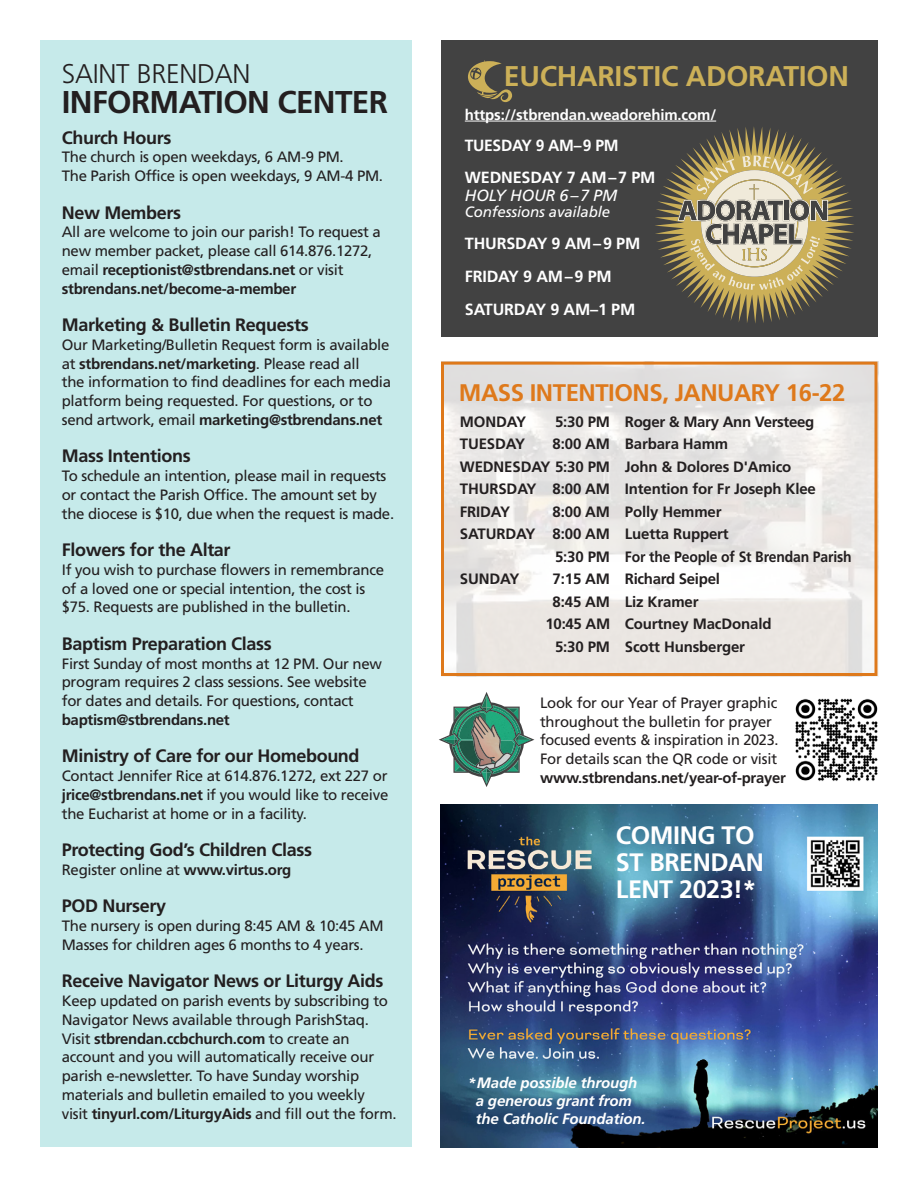
<style>
.page{position:relative;width:918px;height:1188px;background:#fff}
.page>*{position:absolute;margin:0;border:0;box-sizing:border-box;transform-origin:0 0}
.t1{font:700 31.5px "Frutiger LT Std";letter-spacing:-.02em;color:#231f20}
.t2{font:700 28.5px "Frutiger LT Std";letter-spacing:-.01em;color:#ccb058}
.t3{font:300 27px "Frutiger LT Std";letter-spacing:-.01em;color:#231f20}
.t4{font:700 25.2px "Frutiger LT Std";letter-spacing:-.02em;color:#fff}
.t5{font:700 24px "Frutiger LT Std";letter-spacing:-.02em;color:#de791b}
.t6{font:700 18px "Frutiger LT Std";letter-spacing:-.02em;color:#231f20}
.t7{font:700 16.2px "Frutiger LT Std";letter-spacing:-.01em;color:#fff}
.t8{font:italic 16.2px "Frutiger LT Std";letter-spacing:-.01em;color:#fff}
.t9{font:15px/18.8px "Frutiger LT Std";letter-spacing:-.02em;color:#231f20}
.t10{font:700 15px/18.8px "Frutiger LT Std";letter-spacing:-.01em;color:#231f20}
.t11{font:italic 700 15px "Frutiger LT Std";letter-spacing:-.01em;color:#fff}
.t12{font:700 15px "Frutiger LT Std";letter-spacing:-.01em;color:#fff}
.t13{font:italic 15px "Frutiger LT Std";letter-spacing:-.01em;color:#fff}
.s1{font-weight:400}
.s2{font-weight:700}
</style>
<div class="page">
<img style="left:445px;top:366px;width:429px;height:306px">
<div style="left:40px;top:40px;width:372px;height:1108px;background:#c6eaea"></div>
<div style="left:441px;top:362px;width:437px;height:314px;border:3px solid #de791b"></div>
<div style="left:441px;top:40px;width:437px;height:297px;background:#424242"></div>
<hr style="left:465px;top:121px;width:251px;height:1px;background:#fff">
<svg style="left:655px;top:127px;width:199px;height:196px"></svg>
<img style="left:795px;top:698px;width:83px;height:83px">
<svg style="left:439px;top:692px;width:95px;height:95px"></svg>
<svg style="left:468px;top:60px;width:44px;height:42px"></svg>
<img style="left:441px;top:804px;width:437px;height:344px">
<p class="t3" style="left:62px;top:58px;width:190px">SAINT BRENDAN</p>
<p class="t1" style="left:62px;top:84px;width:328px">INFORMATION CENTER</p>
<p class="t6" style="left:62px;top:127px;width:111px">Church Hours</p>
<p class="t9" style="left:62px;top:148px;width:283px">The church is open weekdays, 6 AM-9 PM.</p>
<p class="t9" style="left:62px;top:167px;width:323px">The Parish Office is open weekdays, 9 AM-4 PM.</p>
<p class="t6" style="left:62px;top:202px;width:121px">New Members</p>
<p class="t9" style="left:62px;top:223px;width:321px">All are welcome to join our parish! To request a</p>
<p class="t9" style="left:62px;top:242px;width:312px">new member packet, please call 614.876.1272,</p>
<p class="t10" style="left:62px;top:260px;width:283px"><span class="s1">email</span> receptionist@stbrendans.net <span class="s1">or visit</span></p>
<p class="t10" style="left:62px;top:279px;width:236px">stbrendans.net/become-a-member</p>
<p class="t6" style="left:62px;top:314px;width:248px">Marketing &amp; Bulletin Requests</p>
<p class="t9" style="left:62px;top:335px;width:329px">Our Marketing/Bulletin Request form is available</p>
<p class="t9" style="left:62px;top:354px;width:331px">at <span class="s2">stbrendans.net/marketing</span>. Please read all<br>the information to find deadlines for each media platform being requested. For questions, or to</p>
<p class="t10" style="left:62px;top:410px;width:322px"><span class="s1">send artwork, email</span> marketing@stbrendans.net</p>
<p class="t6" style="left:62px;top:446px;width:130px">Mass Intentions</p>
<p class="t9" style="left:62px;top:467px;width:326px">To schedule an intention, please mail in requests</p>
<p class="t9" style="left:62px;top:485px;width:317px">or contact the Parish Office. The amount set by</p>
<p class="t9" style="left:62px;top:504px;width:334px">the diocese is $10, due when the request is made.</p>
<p class="t6" style="left:62px;top:539px;width:170px">Flowers for the Altar</p>
<p class="t9" style="left:62px;top:560px;width:324px">If you wish to purchase flowers in remembrance</p>
<p class="t9" style="left:62px;top:579px;width:305px">of a loved one or special intention, the cost is</p>
<p class="t9" style="left:62px;top:598px;width:290px">$75. Requests are published in the bulletin.</p>
<p class="t6" style="left:62px;top:633px;width:212px">Baptism Preparation Class</p>
<p class="t9" style="left:62px;top:654px;width:322px">First Sunday of most months at 12 PM. Our new program requires 2 class sessions. See website for dates and details. For questions, contact <span class="s2">baptism@stbrendans.net</span></p>
<p class="t6" style="left:62px;top:746px;width:299px">Ministry of Care for our Homebound</p>
<p class="t9" style="left:62px;top:767px;width:328px">Contact Jennifer Rice at 614.876.1272, ext 227 or <span class="s2">jrice@stbrendans.net</span> if you would like to receive</p>
<p class="t9" style="left:62px;top:804px;width:247px">the Eucharist at home or in a facility.</p>
<p class="t6" style="left:62px;top:839px;width:252px">Protecting God’s Children Class</p>
<p class="t9" style="left:62px;top:860px;width:231px">Register online at <span class="s2">www.virtus.org</span></p>
<p class="t6" style="left:62px;top:896px;width:106px">POD Nursery</p>
<p class="t9" style="left:62px;top:917px;width:323px">The nursery is open during 8:45 AM &amp; 10:45 AM</p>
<p class="t9" style="left:62px;top:935px;width:303px">Masses for children ages 6 months to 4 years.</p>
<p class="t6" style="left:62px;top:971px;width:323px">Receive Navigator News or Liturgy Aids</p>
<p class="t9" style="left:62px;top:992px;width:328px">Keep updated on parish events by subscribing to<br>Navigator News available through ParishStaq.</p>
<p class="t10" style="left:62px;top:1029px;width:290px"><span class="s1">Visit</span> stbrendan.ccbchurch.com <span class="s1">to create an</span></p>
<p class="t9" style="left:62px;top:1048px;width:314px">account and you will automatically receive our</p>
<p class="t9" style="left:62px;top:1067px;width:299px">parish e-newsletter. To have Sunday worship</p>
<p class="t9" style="left:62px;top:1085px;width:305px">materials and bulletin emailed to you weekly</p>
<p class="t9" style="left:62px;top:1104px;width:336px">visit <span class="s2">tinyurl.com/LiturgyAids</span> and fill out the form.</p>
<p class="t2" style="left:504px;top:59px;width:347px">EUCHARISTIC ADORATION</p>
<p class="t12" style="left:465px;top:106px;width:253px">https://stbrendan.weadorehim.com/</p>
<p class="t7" style="left:465px;top:136px;width:155px">TUESDAY 9 AM–9 PM</p>
<p class="t7" style="left:465px;top:167px;width:192px">WEDNESDAY 7 AM–7 PM</p>
<p class="t8" style="left:465px;top:186px;width:154px">HOLY HOUR 6–7 PM</p>
<p class="t13" style="left:465px;top:203px;width:147px">Confessions available</p>
<p class="t7" style="left:465px;top:234px;width:177px">THURSDAY 9 AM–9 PM</p>
<p class="t7" style="left:465px;top:267px;width:149px">FRIDAY 9 AM–9 PM</p>
<p class="t7" style="left:465px;top:300px;width:172px">SATURDAY 9 AM–1 PM</p>
<p class="t5" style="left:459px;top:378px;width:388px">MASS INTENTIONS, JANUARY 16-22</p>
<p class="t10" style="left:460px;top:412px;width:68px">MONDAY</p>
<p class="t10" style="left:555px;top:412px;width:261px">5:30 PM Roger &amp; Mary Ann Versteeg</p>
<p class="t10" style="left:460px;top:435px;width:67px">TUESDAY</p>
<p class="t10" style="left:553px;top:435px;width:177px">8:00 AM Barbara Hamm</p>
<p class="t10" style="left:460px;top:457px;width:333px">WEDNESDAY 5:30 PM John &amp; Dolores D'Amico</p>
<p class="t10" style="left:460px;top:480px;width:357px">THURSDAY 8:00 AM Intention for Fr Joseph Klee</p>
<p class="t10" style="left:460px;top:502px;width:52px">FRIDAY</p>
<p class="t10" style="left:553px;top:502px;width:171px">8:00 AM Polly Hemmer</p>
<p class="t10" style="left:460px;top:525px;width:270px">SATURDAY 8:00 AM Luetta Ruppert</p>
<p class="t10" style="left:555px;top:547px;width:298px">5:30 PM For the People of St Brendan Parish</p>
<p class="t10" style="left:460px;top:570px;width:61px">SUNDAY</p>
<p class="t10" style="left:553px;top:570px;width:169px">7:15 AM Richard Seipel</p>
<p class="t10" style="left:553px;top:592px;width:147px">8:45 AM Liz Kramer</p>
<p class="t10" style="left:546px;top:615px;width:227px">10:45 AM Courtney MacDonald</p>
<p class="t10" style="left:555px;top:637px;width:192px">5:30 PM Scott Hunsberger</p>
<p class="t9" style="left:540px;top:693px;width:240px">Look for our Year of Prayer graphic throughout the bulletin for prayer focused events &amp; inspiration in 2023.</p>
<p class="t10" style="left:540px;top:750px;width:247px"><span class="s1">For details scan the QR code or visit </span>www.stbrendans.net/year-of-prayer</p>
<p class="t4" style="left:616px;top:820px;width:140px">COMING TO</p>
<p class="t4" style="left:616px;top:847px;width:150px">ST BRENDAN</p>
<p class="t4" style="left:616px;top:874px;width:142px">LENT 2023!*</p>
<p class="t11" style="left:468px;top:1074px;width:171px">*Made possible through</p>
<p class="t11" style="left:476px;top:1092px;width:158px">a generous grant from</p>
<p class="t11" style="left:476px;top:1110px;width:171px">the Catholic Foundation.</p>
</div>
